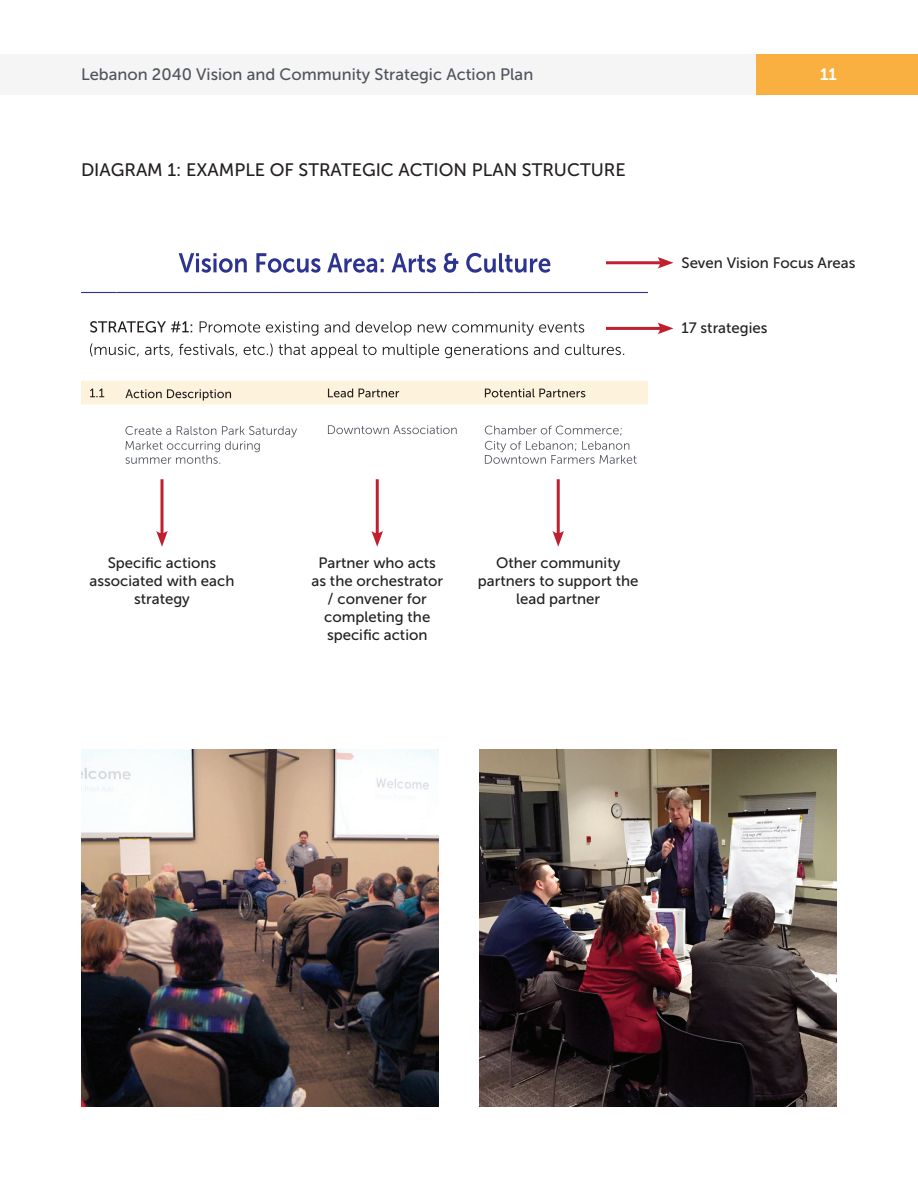
<style>
.page{position:relative;width:918px;height:1188px;background:#fff}
.page>*{position:absolute;margin:0;border:0;box-sizing:border-box;transform-origin:0 0}
.t1{font:18px "Museo Sans 500";color:#231f20}
.t2{font:16.5px "Museo Sans 500";color:#4f535c}
.t3{font:16.5px "Museo Sans 700";color:#fff}
.t4{font:15px/18px "Museo Sans 500";color:#231f20;text-align:center}
</style>
<div class="page">
<div style="left:0;top:54px;width:771px;height:40px;background:#f5f5f6"></div>
<div style="left:756px;top:54px;width:162px;height:40px;background:#fab040"></div>
<hr style="left:81px;top:292px;width:35px;height:1px;background:#2c3490">
<hr style="left:116px;top:292px;width:203px;height:1px;background:#2c3490">
<hr style="left:319px;top:292px;width:157px;height:1px;background:#2c3490">
<hr style="left:476px;top:292px;width:172px;height:1px;background:#2c3490">
<svg style="left:179px;top:253px;width:371px;height:20px"></svg>
<svg style="left:90px;top:321px;width:494px;height:15px"></svg>
<svg style="left:90px;top:343px;width:534px;height:15px"></svg>
<svg style="left:81px;top:381px;width:567px;height:23px;background:#f0e5d0"></svg>
<svg style="left:125px;top:426px;width:172px;height:38px"></svg>
<svg style="left:328px;top:425px;width:129px;height:9px"></svg>
<svg style="left:485px;top:426px;width:152px;height:38px"></svg>
<hr style="left:606px;top:327px;width:57px;height:3px;background:#c01f2e">
<svg style="left:657px;top:323px;width:17px;height:11px"></svg>
<hr style="left:606px;top:261px;width:57px;height:3px;background:#c01f2e">
<svg style="left:657px;top:257px;width:17px;height:12px"></svg>
<svg style="left:160px;top:479px;width:4px;height:52px"></svg>
<svg style="left:156px;top:531px;width:12px;height:16px"></svg>
<hr style="left:376px;top:479px;width:3px;height:57px;background:#c01f2e">
<svg style="left:371px;top:531px;width:12px;height:16px"></svg>
<hr style="left:557px;top:479px;width:3px;height:57px;background:#c01f2e">
<svg style="left:552px;top:531px;width:12px;height:16px"></svg>
<img style="left:81px;top:749px;width:358px;height:358px">
<img style="left:479px;top:749px;width:358px;height:358px">
<p class="t2" style="left:81px;top:66px;width:454px">Lebanon 2040 Vision and Community Strategic Action Plan</p>
<p class="t3" style="left:820px;top:66px;width:18px">11</p>
<p class="t1" style="left:81px;top:159px;width:546px">DIAGRAM 1: EXAMPLE OF STRATEGIC ACTION PLAN STRUCTURE</p>
<p class="t4" style="left:681px;top:254px;width:176px">Seven Vision Focus Areas</p>
<p class="t4" style="left:681px;top:319px;width:88px">17 strategies</p>
<p class="t4" style="left:90px;top:554px;width:146px">Specific actions associated with each strategy</p>
<p class="t4" style="left:311px;top:554px;width:133px">Partner who acts as the orchestrator / convener for completing the specific action</p>
<p class="t4" style="left:478px;top:554px;width:162px">Other community partners to support the lead partner</p>
</div>
